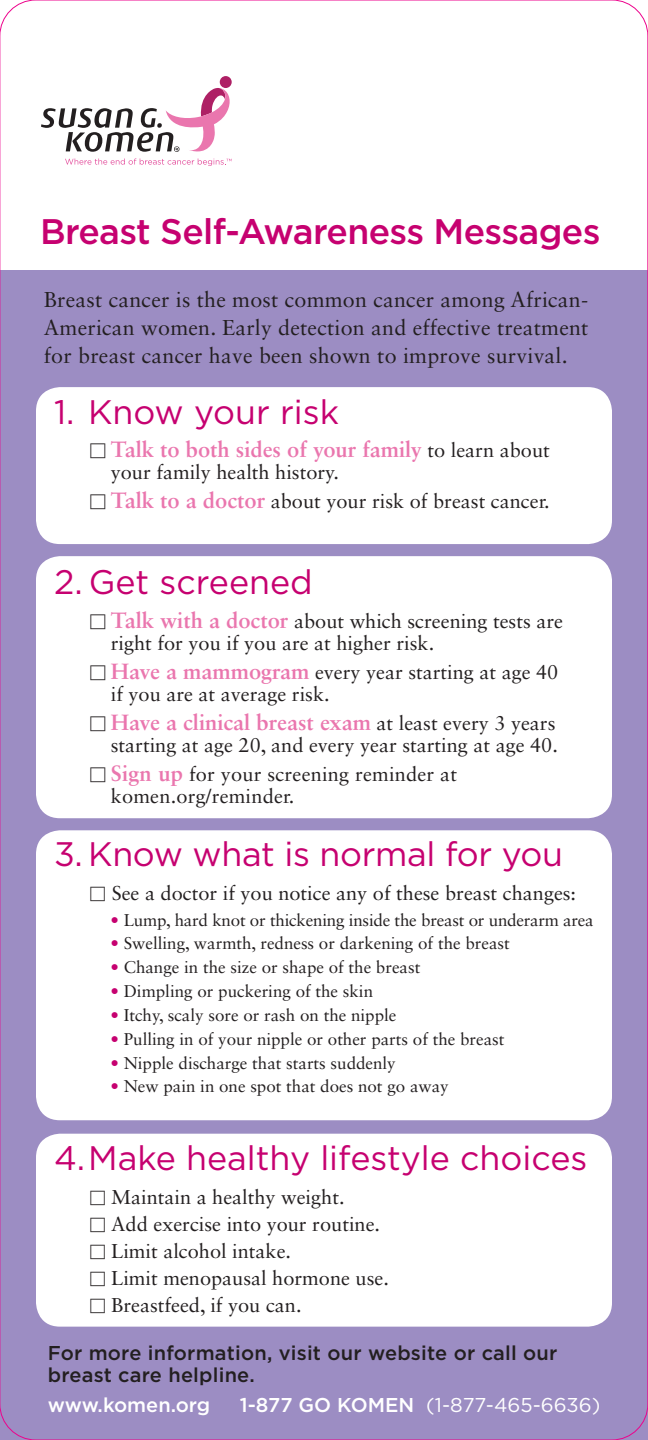
<style>
.page{position:relative;width:648px;height:1440px;background:#fff}
.page>*{position:absolute;margin:0;border:0;box-sizing:border-box;transform-origin:0 0}
.t1{font:500 35.6px "Gotham";letter-spacing:-.015em;color:#c60170}
.t2{font:34px "Gotham";color:#c60170}
.t3{font:700 22px "Sabon LT Std";color:#ea76ae}
.t4{font:21.6px/28px "Sabon LT Std";letter-spacing:.01em;color:#231f20;text-align:justify}
.t5{font:20px/27px "Sabon LT Std";color:#231f20}
.t6{font:500 20px/22px "Gotham";letter-spacing:.01em;color:#231f20}
.t7{font:20px "Gotham";color:#fff}
.t8{font:500 20px "Gotham";letter-spacing:-.005em;color:#fff}
.t9{font:17px "Sabon LT Std";color:#231f20}
.s1{font-family:"Commercial Pi BT";font-weight:400;font-size:18.4px;color:#231f20}
.s2{font-weight:400;font-size:20px;color:#231f20}
.s3{font-family:"Commercial Pi BT";font-size:18.4px}
.s4{font-weight:700;font-size:22px;color:#ea76ae}
.s5{font-family:"Commercial Pi BT";font-size:18px}
.s6{color:#c60170}
.s7{font-weight:500}
</style>
<div class="page">
<div style="left:0;top:271px;width:648px;height:1169px;background:#9c8dc3"></div>
<div style="left:36px;top:830px;width:576px;height:290px;background:#fff;border-radius:24px"></div>
<div style="left:36px;top:1134px;width:576px;height:193px;background:#fff;border-radius:24px"></div>
<div style="left:36px;top:387px;width:576px;height:157px;background:#fff;border-radius:24px"></div>
<div style="left:36px;top:556px;width:576px;height:262px;background:#fff;border-radius:24px"></div>
<svg style="left:41px;top:76px;width:191px;height:90px"></svg>
<h1 class="t1" style="left:40px;top:211px;width:562px">Breast Self-Awareness Messages</h1>
<p class="t4" style="left:44px;top:286px;width:546px">Breast cancer is the most common cancer among African-American women. Early detection and effective treatment for breast cancer have been shown to improve survival.</p>
<h2 class="t2" style="left:54px;top:393px;width:287px">1. Know your risk</h2>
<p class="t3" style="left:90px;top:436px;width:461px"><span class="s1">9</span> Talk to both sides of your family <span class="s2">to learn about</span></p>
<p class="t5" style="left:90px;top:457px;width:461px;line-height:29.2px;text-indent:21px">your family health history.<br><span class="s3">9</span> <span class="s4">Talk to a doctor</span> about your risk of breast cancer.</p>
<h2 class="t2" style="left:54px;top:563px;width:260px">2. Get screened</h2>
<p class="t5" style="left:111px;top:609px;width:454px;line-height:22px;text-indent:-21px"><span class="s3">9</span> <span class="s4">Talk with a doctor</span> about which screening tests are right for you if you are at higher risk.</p>
<p class="t5" style="left:111px;top:661px;width:449px;line-height:22px;text-indent:-21px"><span class="s3">9</span> <span class="s4">Have a mammogram</span> every year starting at age 40 if you are at average risk.</p>
<p class="t3" style="left:90px;top:709px;width:467px"><span class="s1">9</span> Have a clinical breast exam <span class="s2">at least every 3 years</span></p>
<p class="t5" style="left:90px;top:730px;width:469px;line-height:29.2px;text-indent:21px">starting at age 20, and every year starting at age 40.<br><span class="s3">9</span> <span class="s4">Sign up</span> for your screening reminder at</p>
<p class="t5" style="left:111px;top:783px;width:185px">komen.org/reminder.</p>
<h2 class="t2" style="left:54px;top:835px;width:511px">3. Know what is normal for you</h2>
<p class="t5" style="left:90px;top:879px;width:488px"><span class="s5">9</span> See a doctor if you notice any of these breast changes:</p>
<p class="t9" style="left:111px;top:910px;width:485px"><span class="s6">•</span> Lump, hard knot or thickening inside the breast or underarm area</p>
<p class="t9" style="left:111px;top:933px;width:401px"><span class="s6">•</span> Swelling, warmth, redness or darkening of the breast</p>
<p class="t9" style="left:111px;top:957px;width:311px"><span class="s6">•</span> Change in the size or shape of the breast</p>
<p class="t9" style="left:111px;top:981px;width:264px"><span class="s6">•</span> Dimpling or puckering of the skin</p>
<p class="t9" style="left:111px;top:1005px;width:287px"><span class="s6">•</span> Itchy, scaly sore or rash on the nipple</p>
<p class="t9" style="left:111px;top:1029px;width:395px"><span class="s6">•</span> Pulling in of your nipple or other parts of the breast</p>
<p class="t9" style="left:111px;top:1052px;width:287px"><span class="s6">•</span> Nipple discharge that starts suddenly</p>
<p class="t9" style="left:111px;top:1076px;width:340px"><span class="s6">•</span> New pain in one spot that does not go away</p>
<h2 class="t2" style="left:54px;top:1139px;width:535px">4. Make healthy lifestyle choices</h2>
<p class="t5" style="left:90px;top:1183px;width:300px"><span class="s5">9</span> Maintain a healthy weight.<br><span class="s5">9</span> Add exercise into your routine.<br><span class="s5">9</span> Limit alcohol intake.<br><span class="s5">9</span> Limit menopausal hormone use.<br><span class="s5">9</span> Breastfeed, if you can.</p>
<p class="t6" style="left:48px;top:1342px;width:511px">For more information, visit our website or call our breast care helpline.</p>
<p class="t8" style="left:48px;top:1394px;width:164px">www.komen.org</p>
<p class="t7" style="left:240px;top:1394px;width:362px"><span class="s7">1-877 GO KOMEN</span> (1-877-465-6636)</p>
</div>
